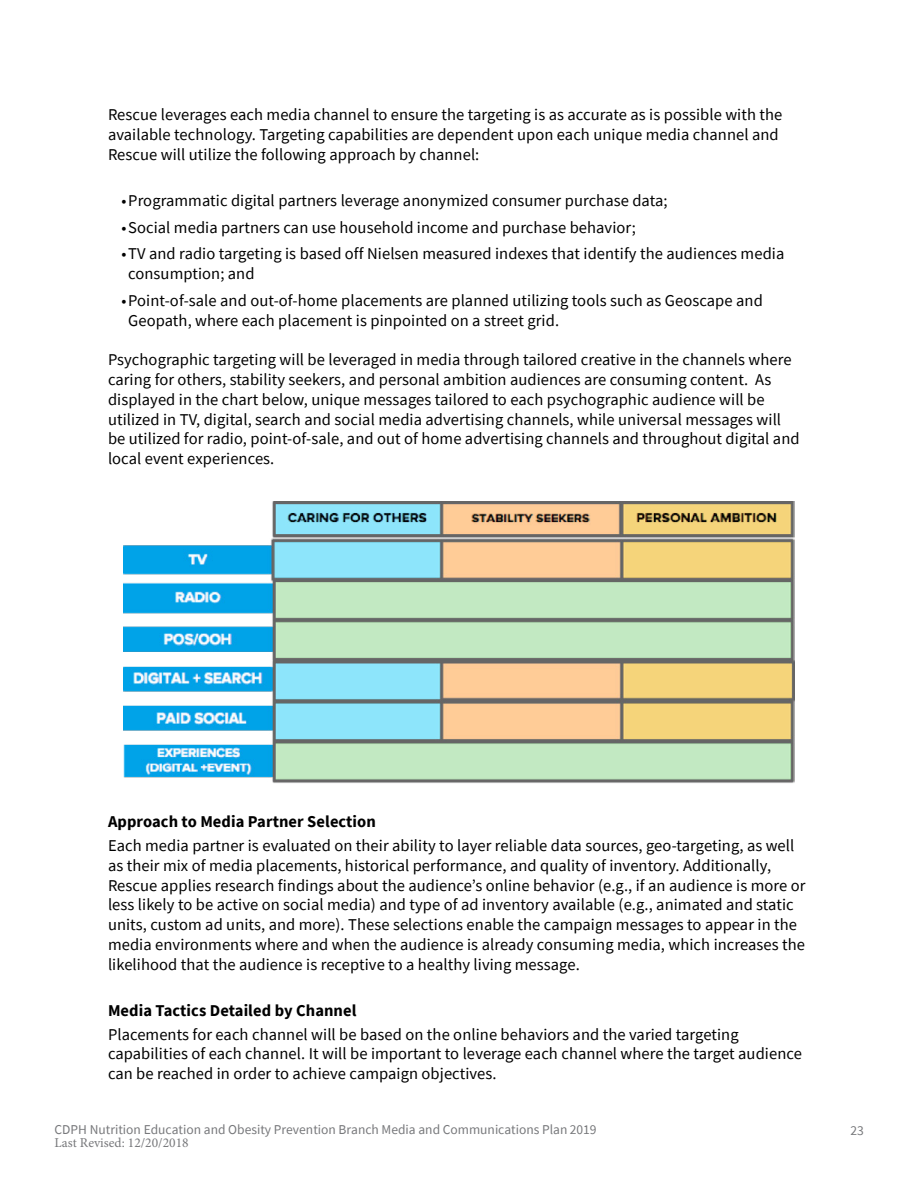
<style>
.page{position:relative;width:918px;height:1188px;background:#fff}
.page>*{position:absolute;margin:0;border:0;box-sizing:border-box;transform-origin:0 0}
.Body_Copy{font:16.5px/19.8px "Source Sans Pro";letter-spacing:.005em;color:#000}
.Subtitles{font:700 16.5px "Source Sans Pro";letter-spacing:.005em;color:#000}
.t1{font:13.5px "Source Sans Pro";color:#77787b}
.t2{font:13.5px "Minion Pro";color:#77787b}
</style>
<div class="page">
<img style="left:123px;top:501px;width:672px;height:282px">
<p class="Body_Copy" style="left:108px;top:105px;width:676px">Rescue leverages each media channel to ensure the targeting is as accurate as is possible with the available technology. Targeting capabilities are dependent upon each unique media channel and<br>Rescue will utilize the following approach by channel:</p>
<p class="Body_Copy" style="left:122px;top:191px;width:548px">•Programmatic digital partners leverage anonymized consumer purchase data;</p>
<p class="Body_Copy" style="left:122px;top:217px;width:516px">•Social media partners can use household income and purchase behavior;</p>
<p class="Body_Copy" style="left:128px;top:244px;width:658px;text-indent:-7px">•TV and radio targeting is based off Nielsen measured indexes that identify the audiences media consumption; and</p>
<p class="Body_Copy" style="left:128px;top:290px;width:636px;text-indent:-7px">•Point-of-sale and out-of-home placements are planned utilizing tools such as Geoscape and<br>Geopath, where each placement is pinpointed on a street grid.</p>
<p class="Body_Copy" style="left:108px;top:350px;width:693px">Psychographic targeting will be leveraged in media through tailored creative in the channels where caring for others, stability seekers, and personal ambition audiences are consuming content. As displayed in the chart below, unique messages tailored to each psychographic audience will be utilized in TV, digital, search and social media advertising channels, while universal messages will be utilized for radio, point-of-sale, and out of home advertising channels and throughout digital and local event experiences.</p>
<p class="Subtitles" style="left:108px;top:811px;width:269px">Approach to Media Partner Selection</p>
<p class="Body_Copy" style="left:108px;top:835px;width:699px">Each media partner is evaluated on their ability to layer reliable data sources, geo-targeting, as well as their mix of media placements, historical performance, and quality of inventory. Additionally, Rescue applies research findings about the audience’s online behavior (e.g., if an audience is more or less likely to be active on social media) and type of ad inventory available (e.g., animated and static units, custom ad units, and more). These selections enable the campaign messages to appear in the media environments where and when the audience is already consuming media, which increases the likelihood that the audience is receptive to a healthy living message.</p>
<p class="Subtitles" style="left:108px;top:999px;width:250px">Media Tactics Detailed by Channel</p>
<p class="Body_Copy" style="left:108px;top:1024px;width:695px">Placements for each channel will be based on the online behaviors and the varied targeting capabilities of each channel. It will be important to leverage each channel where the target audience can be reached in order to achieve campaign objectives.</p>
<p class="t1" style="left:55px;top:1121px;width:544px">CDPH Nutrition Education and Obesity Prevention Branch Media and Communications Plan 2019</p>
<p class="t2" style="left:55px;top:1134px;width:136px">Last Revised: 12/20/2018</p>
<p class="t1" style="left:851px;top:1121px;width:15px">23</p>
</div>
